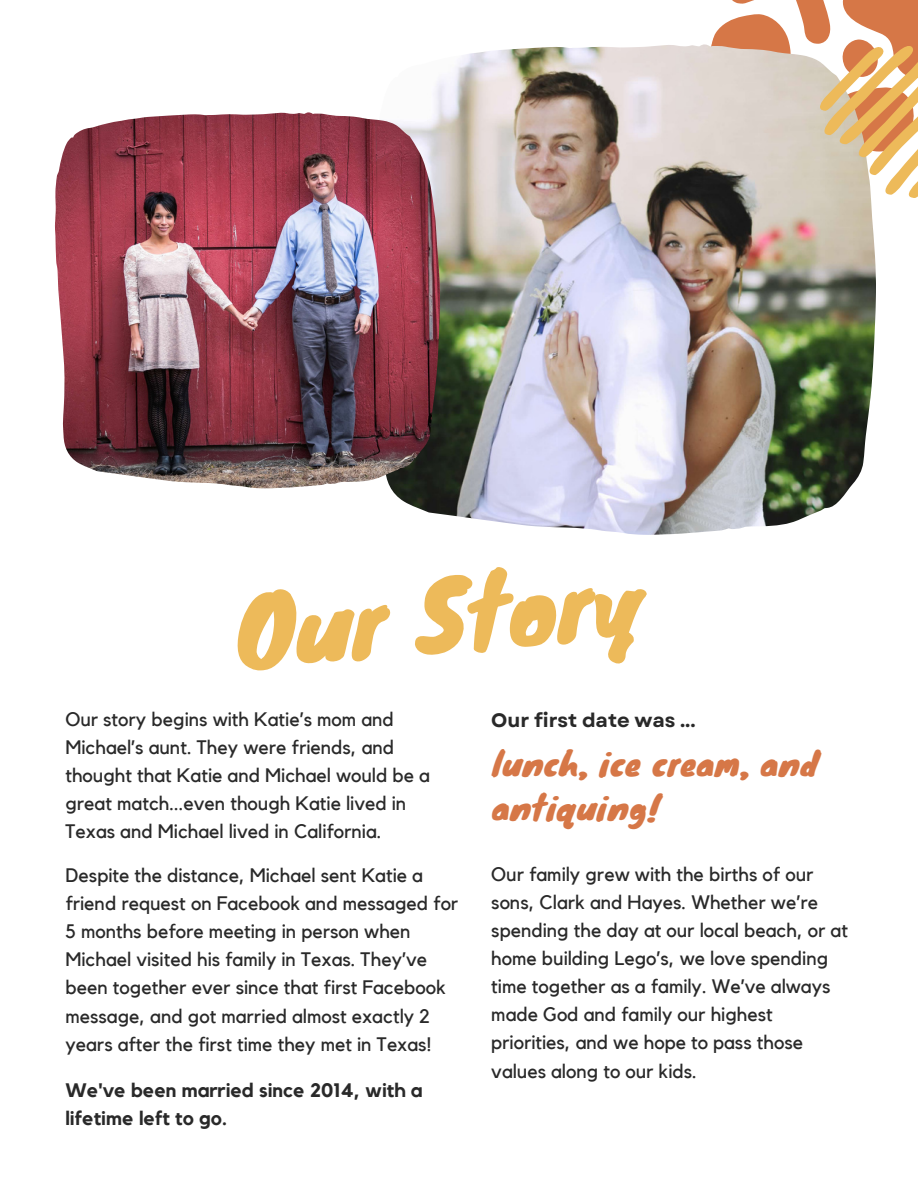
<style>
.page{position:relative;width:918px;height:1188px;background:#fff}
.page>*{position:absolute;margin:0;border:0;box-sizing:border-box;transform-origin:0 0}
.t1{font:92.85px "Knewave";color:#edba5a}
.t2{font:32.1px/44.1px "Knewave";letter-spacing:.02em;color:#d67747}
.t3{font:19.5px/28.2px "Kollektif";color:#292929}
.t4{font:700 19.5px/28.2px "Kollektif";color:#292929}
.t5{font:700 19.5px "Garet";color:#292929}
</style>
<div class="page">
<img style="left:390px;top:45px;width:486px;height:490px">
<img style="left:55px;top:112px;width:385px;height:376px">
<svg style="left:700px;top:0;width:218px;height:201px"></svg>
<p class="t1" style="left:228px;top:558px;width:413px;rotate:-5deg">Our Story</p>
<p class="t5" style="left:491px;top:706px;width:206px">Our first date was ...</p>
<p class="t2" style="left:492px;top:741px;width:327px">lunch, ice cream, and antiquing!</p>
<p class="t3" style="left:491px;top:861px;width:358px">Our family grew with the births of our sons, Clark and Hayes. Whether we’re spending the day at our local beach, or at home building Lego’s, we love spending time together as a family. We’ve always made God and family our highest priorities, and we hope to pass those values along to our kids.</p>
<p class="t3" style="left:65px;top:705px;width:366px">Our story begins with Katie’s mom and Michael’s aunt. They were friends, and thought that Katie and Michael would be a great match...even though Katie lived in Texas and Michael lived in California.</p>
<p class="t3" style="left:65px;top:862px;width:394px">Despite the distance, Michael sent Katie a friend request on Facebook and messaged for 5 months before meeting in person when Michael visited his family in Texas. They’ve been together ever since that first Facebook message, and got married almost exactly 2 years after the first time they met in Texas!</p>
<p class="t4" style="left:65px;top:1077px;width:359px">We've been married since 2014, with a lifetime left to go.</p>
</div>
